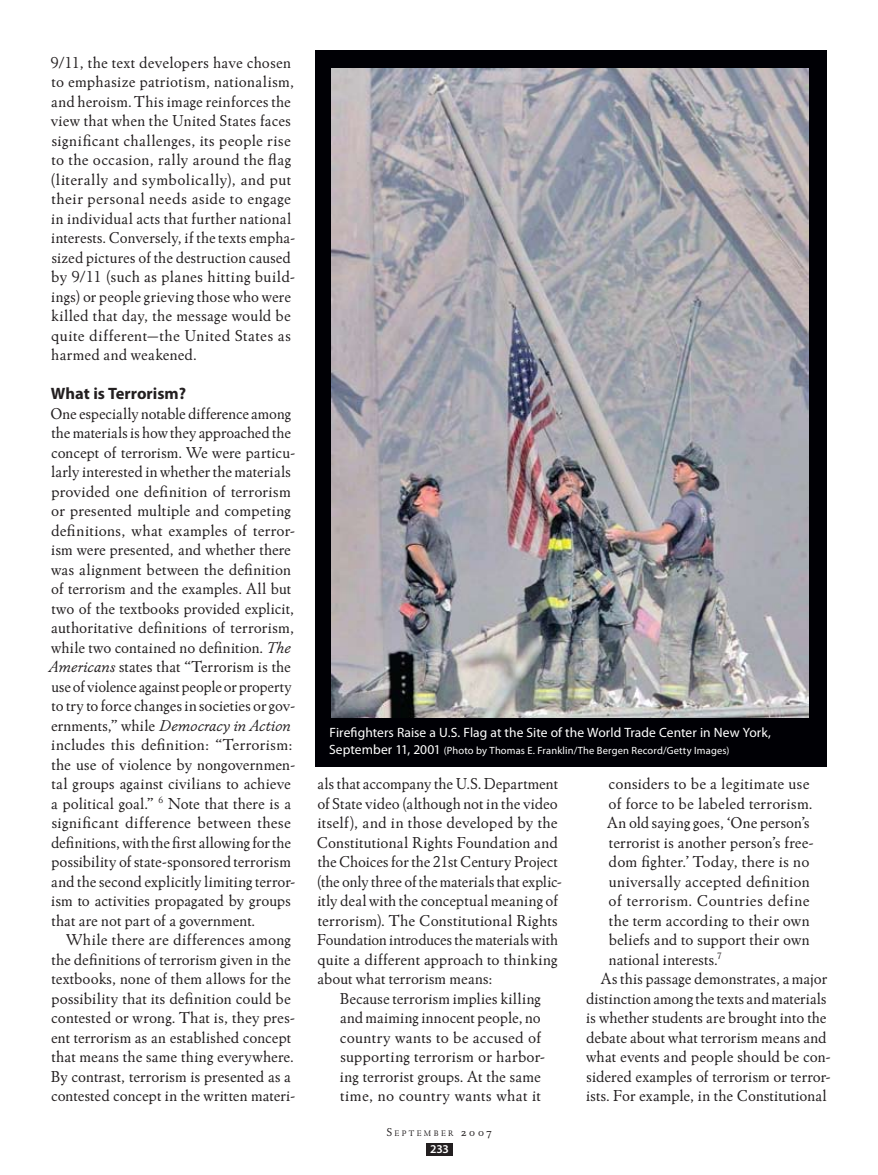
<style>
.page{position:relative;width:878px;height:1175px;background:#fff}
.page>*{position:absolute;margin:0;border:0;box-sizing:border-box;transform-origin:0 0}
.t1{font:16.5px/19.5px "Winchester New ITC";letter-spacing:.01em;color:#231f20}
.t2{font:700 16.5px "Myriad Pro";color:#231f20}
.t3{font:13.5px "Myriad Pro";color:#fff}
.t4{font:600 12px "Myriad Pro";color:#fff}
.t5{font:10.5px "Myriad Pro";letter-spacing:.015em;color:#fff}
.t6{font:8.4px "Winchester New ITC Book OS";letter-spacing:.285em;color:#231f20}
.s1{font-style:italic}
.s2{font-size:13.5px}
.s3{font-size:12px}
</style>
<div class="page">
<div style="left:315px;top:50px;width:512px;height:717px;background:#000005"></div>
<img style="left:331px;top:69px;width:477px;height:648px">
<div style="left:426px;top:1143px;width:26px;height:12px;background:#231f20"></div>
<p class="t1" style="left:50px;top:52px;width:246px">9/11, the text developers have chosen to emphasize patriotism, nationalism, and heroism. This image reinforces the view that when the United States faces significant challenges, its people rise to the occasion, rally around the flag (literally and symbolically), and put their personal needs aside to engage in individual acts that further national interests. Conversely, if the texts empha&shy;sized pictures of the destruction caused by 9/11 (such as planes hitting build&shy;ings) or people grieving those who were killed that day, the message would be quite different—the United States as harmed and weakened.</p>
<p class="t2" style="left:51px;top:384px;width:137px">What is Terrorism?</p>
<p class="t1" style="left:49px;top:403px;width:248px">One especially notable difference among the materials is how they approached the concept of terrorism. We were particu&shy;larly interested in whether the materials provided one definition of terrorism or presented multiple and competing definitions, what examples of terror&shy;ism were presented, and whether there was alignment between the definition of terrorism and the examples. All but two of the textbooks provided explicit, authoritative definitions of terrorism, while two contained no definition. <span class="s1">The Americans</span> states that “Terrorism is the use of violence against people or property to try to force changes in societies or gov&shy;ernments,” while <span class="s1">Democracy in Action </span>includes this definition: “Terrorism: the use of violence by nongovernmen&shy;tal groups against civilians to achieve a political goal.” <sup>6</sup> Note that there is a significant difference between these definitions, with the first allowing for the possibility of state-sponsored terrorism and the second explicitly limiting terror&shy;ism to activities propagated by groups that are not part of a government.</p>
<p class="t1" style="left:51px;top:930px;width:246px;text-indent:16px">While there are differences among the definitions of terrorism given in the textbooks, none of them allows for the possibility that its definition could be contested or wrong. That is, they pres&shy;ent terrorism as an established concept that means the same thing everywhere.<br>By contrast, terrorism is presented as a contested concept in the written materi-</p>
<p class="t3" style="left:329px;top:725px;width:443px">Firefighters Raise a U.S. Flag at the Site of the World Trade Center in New York,</p>
<p class="t5" style="left:329px;top:744px;width:401px"><span class="s2">September 11, 2001</span> (Photo by Thomas E. Franklin/The Bergen Record/Getty Images)</p>
<p class="t1" style="left:317px;top:774px;width:247px">als that accompany the U.S. Department of State video (although not in the video itself), and in those developed by the Constitutional Rights Foundation and the Choices for the 21st Century Project (the only three of the materials that explic&shy;itly deal with the conceptual meaning of terrorism). The Constitutional Rights Foundation introduces the materials with quite a different approach to thinking about what terrorism means:</p>
<p class="t1" style="left:339px;top:988px;width:207px">Because terrorism implies killing and maiming innocent people, no country wants to be accused of supporting terrorism or harbor&shy;ing terrorist groups. At the same time, no country wants what it</p>
<p class="t6" style="left:387px;top:1128px;width:107px"><span class="s3">S</span>EPTEMBER <span class="s3">2007</span></p>
<p class="t4" style="left:430px;top:1141px;width:20px">233</p>
<p class="t1" style="left:608px;top:774px;width:202px">considers to be a legitimate use</p>
<p class="t1" style="left:608px;top:793px;width:205px">of force to be labeled terrorism.</p>
<p class="t1" style="left:607px;top:813px;width:204px">An old saying goes, ‘One person’s</p>
<p class="t1" style="left:609px;top:832px;width:206px">terrorist is another person’s free-</p>
<p class="t1" style="left:608px;top:852px;width:202px">dom fighter.’ Today, there is no</p>
<p class="t1" style="left:609px;top:871px;width:202px">universally accepted definition</p>
<p class="t1" style="left:608px;top:891px;width:202px">of terrorism. Countries define</p>
<p class="t1" style="left:609px;top:910px;width:202px">the term according to their own</p>
<p class="t1" style="left:608px;top:930px;width:202px">beliefs and to support their own</p>
<p class="t1" style="left:609px;top:949px;width:115px">national interests.<sup>7</sup></p>
<p class="t1" style="left:600px;top:969px;width:228px">As this passage demonstrates, a major</p>
<p class="t1" style="left:586px;top:988px;width:242px">distinction among the texts and materials</p>
<p class="t1" style="left:586px;top:1008px;width:242px">is whether students are brought into the</p>
<p class="t1" style="left:586px;top:1027px;width:242px">debate about what terrorism means and</p>
<p class="t1" style="left:586px;top:1047px;width:246px">what events and people should be con-</p>
<p class="t1" style="left:586px;top:1066px;width:246px">sidered examples of terrorism or terror-</p>
<p class="t1" style="left:586px;top:1086px;width:242px">ists. For example, in the Constitutional</p>
</div>
